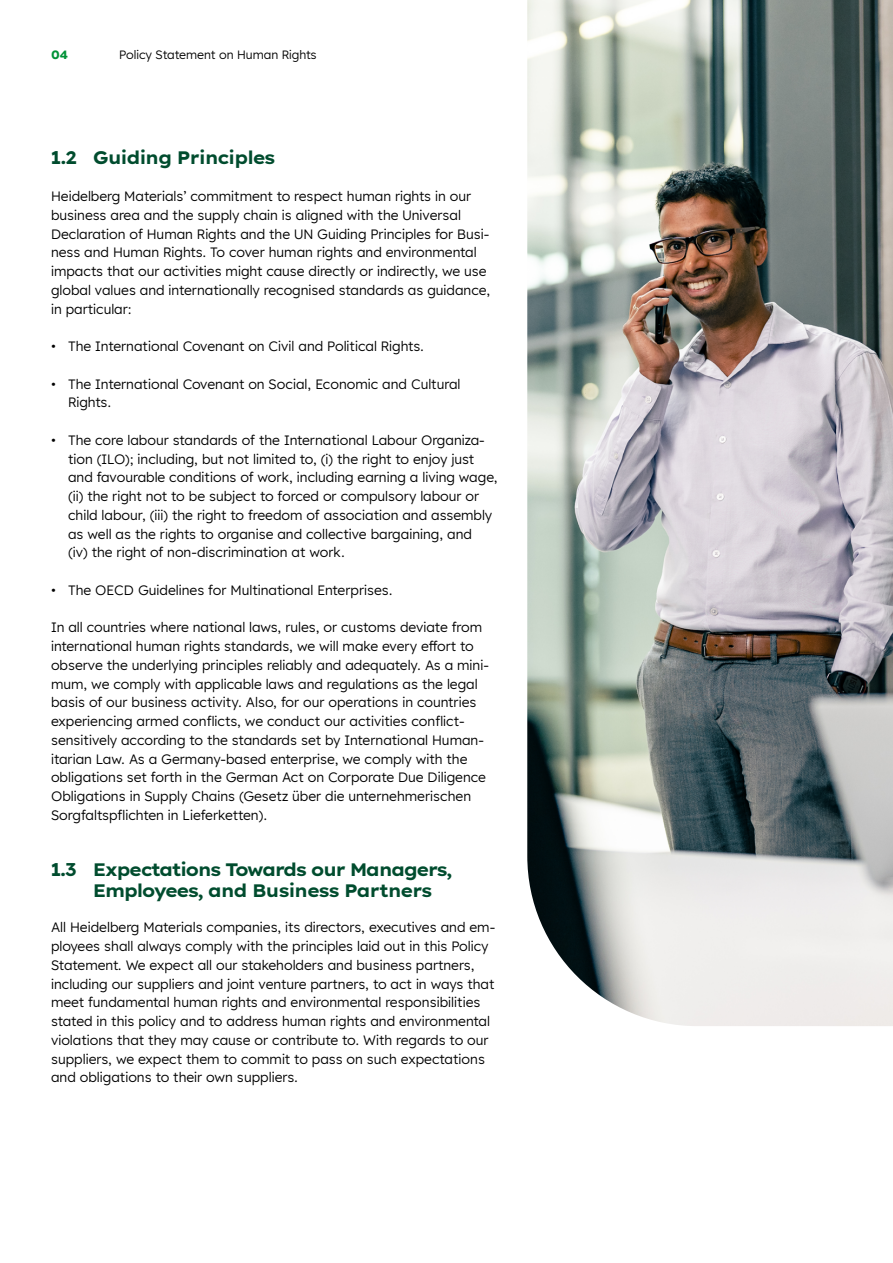
<style>
.page{position:relative;width:893px;height:1263px;background:#fff}
.page>*{position:absolute;margin:0;border:0;box-sizing:border-box;transform-origin:0 0}
.t1{font:700 18px/20.7px "Lexend Exa HM";letter-spacing:-.01em;color:#004c2e}
.t2{font:13.5px/18.8px "Lexend HM";color:#000}
.t3{font:12px "Lexend HM";color:#000}
.t4{font:700 12px "Lexend HM";color:#009237}
</style>
<div class="page">
<img style="left:527px;top:0;width:366px;height:1026px">
<p class="t4" style="left:51px;top:45px;width:18px">04</p>
<p class="t3" style="left:119px;top:46px;width:199px">Policy Statement on Human Rights</p>
<h1 class="t1" style="left:51px;top:145px;width:225px">1.2 Guiding Principles</h1>
<p class="t2" style="left:51px;top:186px;width:441px">Heidelberg Materials’ commitment to respect human rights in our business area and the supply chain is aligned with the Universal Declaration of Human Rights and the UN Guiding Principles for Busi&shy;ness and Human Rights. To cover human rights and environmental impacts that our activities might cause directly or indirectly, we use global values and internationally recognised standards as guidance, in particular:</p>
<p class="t2" style="left:51px;top:336px;width:375px">• The International Covenant on Civil and Political Rights.</p>
<p class="t2" style="left:68px;top:374px;width:394px;text-indent:-17px">• The International Covenant on Social, Economic and Cultural<br>Rights.</p>
<p class="t2" style="left:68px;top:430px;width:431px;text-indent:-17px">• The core labour standards of the International Labour Organiza&shy;tion (ILO); including, but not limited to, (i) the right to enjoy just and favourable conditions of work, including earning a living wage, (ii) the right not to be subject to forced or compulsory labour or child labour, (iii) the right to freedom of association and assembly as well as the rights to organise and collective bargaining, and<br>(iv) the right of non-discrimination at work.</p>
<p class="t2" style="left:51px;top:580px;width:343px">• The OECD Guidelines for Multinational Enterprises.</p>
<p class="t2" style="left:51px;top:617px;width:438px">In all countries where national laws, rules, or customs deviate from international human rights standards, we will make every effort to observe the underlying principles reliably and adequately. As a mini&shy;mum, we comply with applicable laws and regulations as the legal basis of our business activity. Also, for our operations in countries experiencing armed conflicts, we conduct our activities conflict&shy;sensitively according to the standards set by International Human&shy;itarian Law. As a Germany-based enterprise, we comply with the obligations set forth in the German Act on Corporate Due Diligence Obligations in Supply Chains (Gesetz über die unternehmerischen Sorgfaltspflichten in Lieferketten).</p>
<h1 class="t1" style="left:94px;top:858px;width:360px;text-indent:-43px">1.3 Expectations Towards our Managers,<br>Employees, and Business Partners</h1>
<p class="t2" style="left:51px;top:917px;width:446px">All Heidelberg Materials companies, its directors, executives and em&shy;ployees shall always comply with the principles laid out in this Policy Statement. We expect all our stakeholders and business partners, including our suppliers and joint venture partners, to act in ways that meet fundamental human rights and environmental responsibilities stated in this policy and to address human rights and environmental violations that they may cause or contribute to. With regards to our suppliers, we expect them to commit to pass on such expectations and obligations to their own suppliers.</p>
</div>
